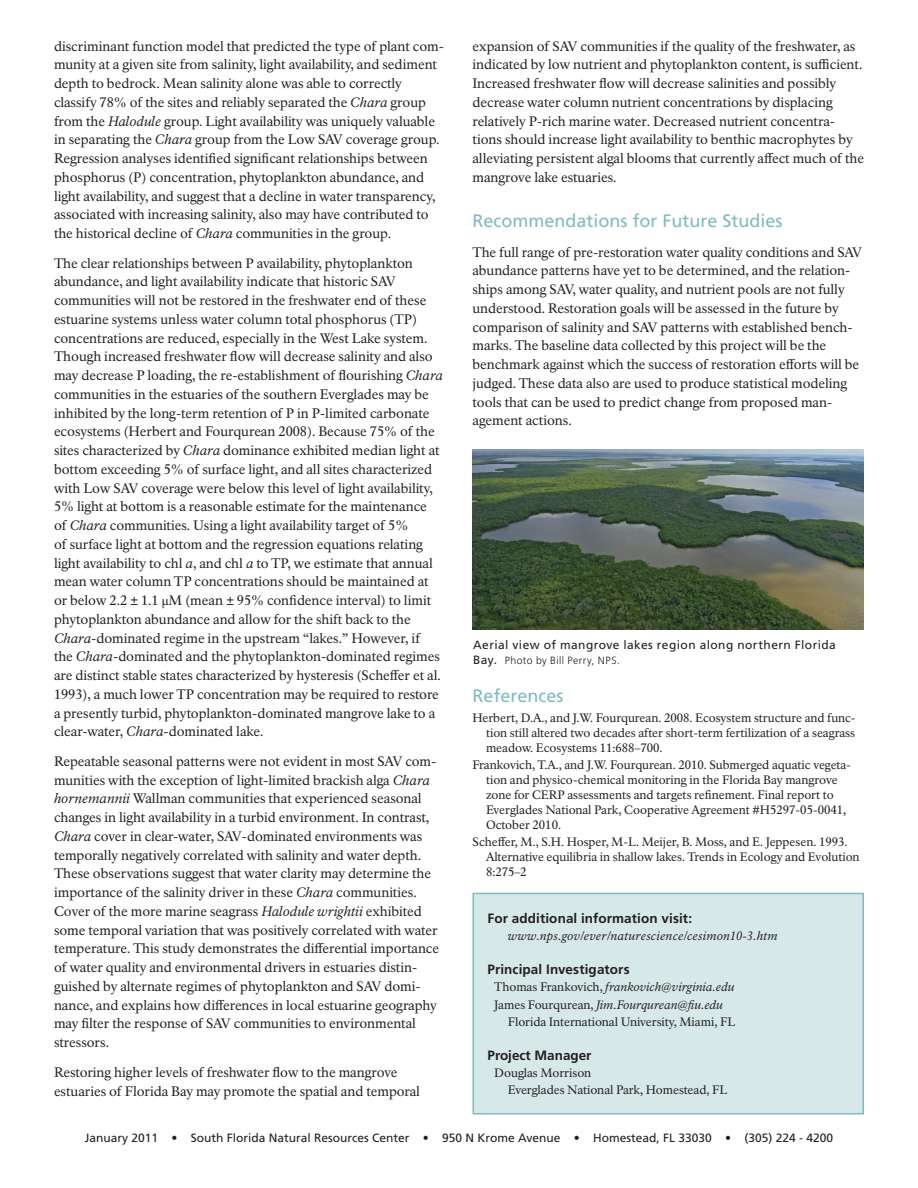
<style>
.page{position:relative;width:918px;height:1188px;background:#fff}
.page>*{position:absolute;margin:0;border:0;box-sizing:border-box;transform-origin:0 0}
.t1{font:18px "Frutiger LT Std";color:#81bbbf}
.t2{font:13.5px/18.8px "NPS Rawlinson OT";letter-spacing:-.005em;color:#231f20}
.t3{font:700 13.5px "Frutiger LT Std";letter-spacing:.005em;color:#231f20}
.t4{font:12px/15px "NPS Rawlinson OT";color:#231f20}
.t5{font:12px "Frutiger LT Std";color:#231f20}
.t6{font:italic 12px "NPS Rawlinson OT";color:#231f20}
.t7{font:12px "Frutiger LT Std";letter-spacing:.035em;color:#231f20}
.t8{font:italic 12px "NPS Rawlinson OT";letter-spacing:.02em;color:#231f20}
.t9{font:300 10.5px "Frutiger LT Std";letter-spacing:.035em;color:#231f20}
.s1{font-style:italic}
.s2{font-family:"Minion Pro"}
.s3{font-weight:400;font-size:12px}
.s4{font-style:normal}
</style>
<div class="page">
<div style="left:473px;top:893px;width:390px;height:221px;background:#d7e8e9"></div>
<div style="left:472px;top:893px;width:392px;height:221px;border:2px solid #81bbbf"></div>
<img style="left:472px;top:449px;width:392px;height:181px">
<p class="t2" style="left:54px;top:37px;width:392px">discriminant function model that predicted the type of plant com&shy;munity at a given site from salinity, light availability, and sediment depth to bedrock. Mean salinity alone was able to correctly classify 78% of the sites and reliably separated the <span class="s1">Chara</span> group from the <span class="s1">Halodule</span> group. Light availability was uniquely valuable in separating the <span class="s1">Chara</span> group from the Low SAV coverage group.<br>Regression analyses identified significant relationships between phosphorus (P) concentration, phytoplankton abundance, and light availability, and suggest that a decline in water transparency, associated with increasing salinity, also may have contributed to the historical decline of <span class="s1">Chara</span> communities in the group.</p>
<p class="t2" style="left:54px;top:254px;width:391px">The clear relationships between P availability, phytoplankton abundance, and light availability indicate that historic SAV communities will not be restored in the freshwater end of these estuarine systems unless water column total phosphorus (TP) concentrations are reduced, especially in the West Lake system.<br>Though increased freshwater flow will decrease salinity and also may decrease P loading, the re-establishment of flourishing <span class="s1">Chara </span>communities in the estuaries of the southern Everglades may be inhibited by the long-term retention of P in P-limited carbonate ecosystems (Herbert and Fourqurean 2008). Because 75% of the sites characterized by <span class="s1">Chara</span> dominance exhibited median light at bottom exceeding 5% of surface light, and all sites characterized with Low SAV coverage were below this level of light availability, 5% light at bottom is a reasonable estimate for the maintenance<br>of <span class="s1">Chara</span> communities. Using a light availability target of 5%<br>of surface light at bottom and the regression equations relating light availability to chl <span class="s1">a</span>, and chl <span class="s1">a</span> to TP, we estimate that annual mean water column TP concentrations should be maintained at or below 2.2 ± 1.1 <span class="s2">µ</span>M (mean ± 95% confidence interval) to limit phytoplankton abundance and allow for the shift back to the <span class="s1">Chara</span>-dominated regime in the upstream “lakes.” However, if<br>the <span class="s1">Chara</span>-dominated and the phytoplankton-dominated regimes are distinct stable states characterized by hysteresis (Scheffer et al.<br>1993), a much lower TP concentration may be required to restore a presently turbid, phytoplankton-dominated mangrove lake to a clear-water, <span class="s1">Chara</span>-dominated lake.</p>
<p class="t2" style="left:54px;top:752px;width:387px">Repeatable seasonal patterns were not evident in most SAV com&shy;munities with the exception of light-limited brackish alga <span class="s1">Chara hornemannii</span> Wallman communities that experienced seasonal changes in light availability in a turbid environment. In contrast, <span class="s1">Chara</span> cover in clear-water, SAV-dominated environments was temporally negatively correlated with salinity and water depth.<br>These observations suggest that water clarity may determine the importance of the salinity driver in these <span class="s1">Chara</span> communities.<br>Cover of the more marine seagrass <span class="s1">Halodule wrightii</span> exhibited some temporal variation that was positively correlated with water temperature. This study demonstrates the differential importance of water quality and environmental drivers in estuaries distin&shy;guished by alternate regimes of phytoplankton and SAV domi&shy;nance, and explains how differences in local estuarine geography may filter the response of SAV communities to environmental stressors.</p>
<p class="t2" style="left:54px;top:1063px;width:368px">Restoring higher levels of freshwater flow to the mangrove estuaries of Florida Bay may promote the spatial and temporal</p>
<p class="t2" style="left:472px;top:37px;width:393px">expansion of SAV communities if the quality of the freshwater, as indicated by low nutrient and phytoplankton content, is sufficient.<br>Increased freshwater flow will decrease salinities and possibly decrease water column nutrient concentrations by displacing relatively P-rich marine water. Decreased nutrient concentra&shy;tions should increase light availability to benthic macrophytes by alleviating persistent algal blooms that currently affect much of the mangrove lake estuaries.</p>
<h1 class="t1" style="left:472px;top:210px;width:312px">Recommendations for Future Studies</h1>
<p class="t2" style="left:472px;top:243px;width:391px">The full range of pre-restoration water quality conditions and SAV abundance patterns have yet to be determined, and the relation&shy;ships among SAV, water quality, and nutrient pools are not fully understood. Restoration goals will be assessed in the future by comparison of salinity and SAV patterns with established bench&shy;marks. The baseline data collected by this project will be the benchmark against which the success of restoration efforts will be judged. These data also are used to produce statistical modeling tools that can be used to predict change from proposed man&shy;agement actions.</p>
<p class="t7" style="left:473px;top:638px;width:364px">Aerial view of mangrove lakes region along northern Florida</p>
<p class="t9" style="left:473px;top:654px;width:148px"><span class="s3">Bay.</span> Photo by Bill Perry, NPS.</p>
<h1 class="t1" style="left:472px;top:685px;width:93px">References</h1>
<p class="t4" style="left:486px;top:711px;width:371px;text-align:justify;text-indent:-14px">Herbert, D.A., and J.W. Fourqurean. 2008. Ecosystem structure and func&shy;tion still altered two decades after short-term fertilization of a seagrass meadow. Ecosystems 11:688–700.</p>
<p class="t4" style="left:486px;top:758px;width:366px;text-indent:-14px">Frankovich, T.A., and J.W. Fourqurean. 2010. Submerged aquatic vegeta&shy;tion and physico-chemical monitoring in the Florida Bay mangrove zone for CERP assessments and targets refinement. Final report to Everglades National Park, Cooperative Agreement #H5297-05-0041, October 2010.</p>
<p class="t4" style="left:486px;top:835px;width:375px;text-indent:-14px">Scheffer, M., S.H. Hosper, M-L. Meijer, B. Moss, and E. Jeppesen. 1993.<br>Alternative equilibria in shallow lakes. Trends in Ecology and Evolution<br>8:275–2</p>
<p class="t3" style="left:488px;top:910px;width:206px">For additional information visit:</p>
<p class="t8" style="left:508px;top:929px;width:272px">www.nps.gov/ever/naturescience/cesimon10-3.htm</p>
<p class="t3" style="left:488px;top:962px;width:144px">Principal Investigators</p>
<p class="t6" style="left:494px;top:980px;width:242px"><span class="s4">Thomas Frankovich,</span> frankovich@virginia.edu</p>
<p class="t6" style="left:494px;top:998px;width:230px"><span class="s4">James Fourqurean,</span> Jim.Fourqurean@fiu.edu</p>
<p class="t4" style="left:508px;top:1014px;width:229px">Florida International University, Miami, FL</p>
<p class="t3" style="left:488px;top:1048px;width:106px">Project Manager</p>
<p class="t4" style="left:508px;top:1065px;width:221px;line-height:17.1px;text-indent:-14px">Douglas Morrison<br>Everglades National Park, Homestead, FL</p>
<p class="t5" style="left:85px;top:1130px;width:750px">January 2011 • South Florida Natural Resources Center • 950 N Krome Avenue • Homestead, FL 33030 • (305) 224 - 4200</p>
</div>
